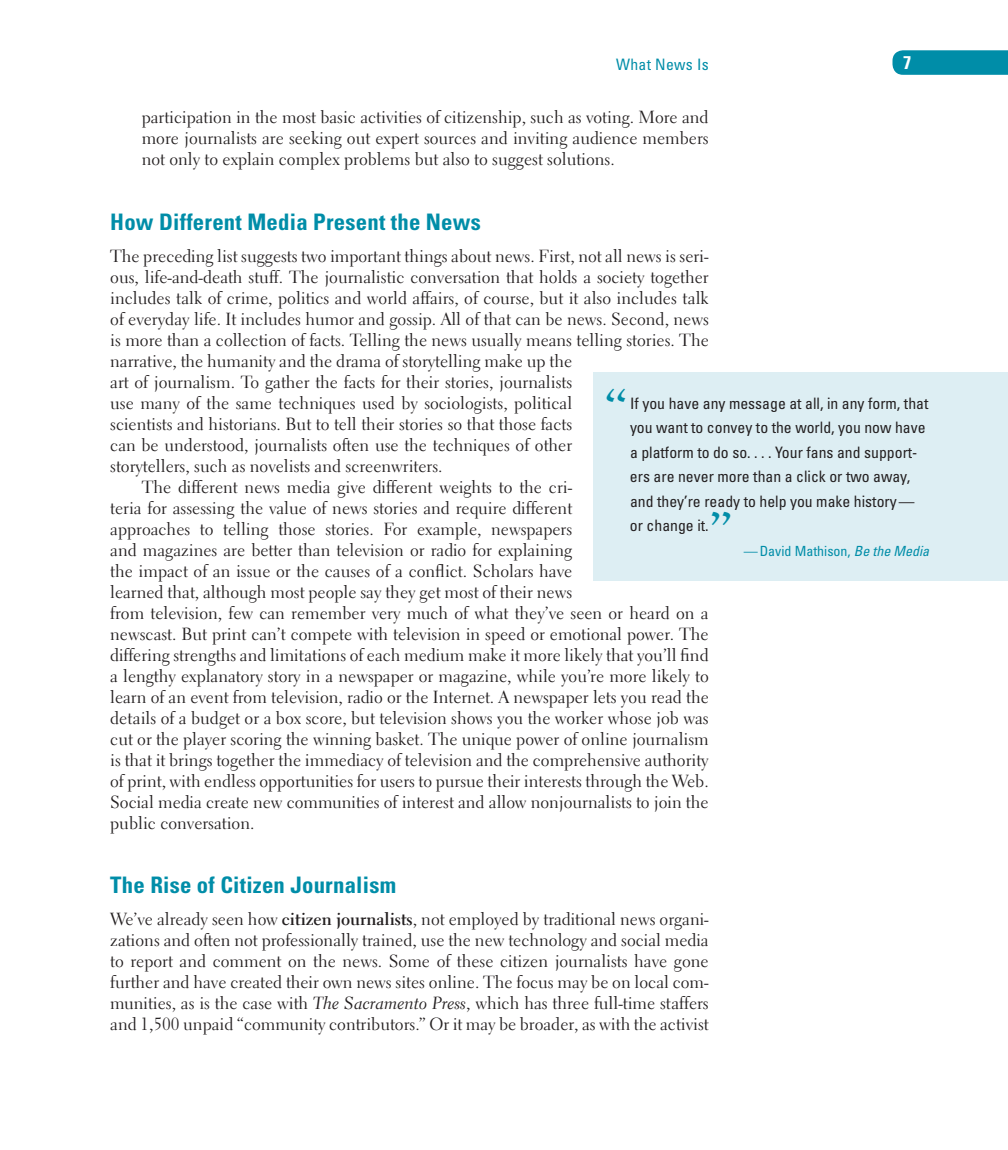
<style>
.page{position:relative;width:1008px;height:1150px;background:#fff}
.page>*{position:absolute;margin:0;border:0;box-sizing:border-box;transform-origin:0 0}
.MN-v2___TXT-v0{font:700 49px "Electra LT Std";color:#008da8}
.t1{font:700 condensed 22.75px "Univers";letter-spacing:.01em;color:#008da8}
.t2{font:700 condensed 18.38px "Univers";color:#fff}
.TXT-ni{font:17.5px/21px "Electra LT Std";color:#231f20}
.TXT{font:17.5px/21px "Electra LT Std";color:#231f20}
.BL-v0{font:17.5px/21px "Electra LT Std";color:#231f20;text-align:justify}
.MN-v2___TXT-v0-2{font:condensed 15.75px/24.5px "Univers";color:#231f20}
.RH-v0{font:condensed 15.75px "Univers";letter-spacing:.02em;color:#008da8}
.MN-v2___SC{font:condensed 14px "Univers";color:#008da8}
.s1{font-style:italic}
.s2{font-weight:700}
.s3{font-family:"Electra LT Std Cursive"}
</style>
<div class="page">
<svg style="left:892px;top:50px;width:116px;height:25px;background:#0a91ab"></svg>
<div style="left:593px;top:372px;width:415px;height:208px;background:#ddeef3"></div>
<p class="RH-v0" style="left:616px;top:54px;width:94px">What News Is</p>
<p class="t2" style="left:903px;top:51px;width:10px">7</p>
<p class="BL-v0" style="left:142px;top:107px;width:568px">participation in the most basic activities of citizenship, such as voting. More and more journalists are seeking out expert sources and inviting audience members not only to explain complex problems but also to suggest solutions.</p>
<p class="t1" style="left:110px;top:208px;width:372px">How Different Media Present the News</p>
<p class="TXT-ni" style="left:110px;top:245px;width:600px">The preceding list suggests two important things about news. First, not all news is seri&shy;ous, life-and-death stuff. The journalistic conversation that holds a society together includes talk of crime, politics and world affairs, of course, but it also includes talk of everyday life. It includes humor and gossip. All of that can be news. Second, news is more than a collection of facts. Telling the news usually means telling stories. The narrative, the humanity and the drama of storytelling make up the<br>art of journalism. To gather the facts for their stories, journalists<br>use many of the same techniques used by sociologists, political<br>scientists and historians. But to tell their stories so that those facts<br>can be understood, journalists often use the techniques of other<br>storytellers, such as novelists and screenwriters.</p>
<p class="TXT" style="left:110px;top:476px;width:600px;text-indent:32px">The different news media give different weights to the cri-<br>teria for assessing the value of news stories and require different<br>approaches to telling those stories. For example, newspapers<br>and magazines are better than television or radio for explaining<br>the impact of an issue or the causes of a conflict. Scholars have<br>learned that, although most people say they get most of their news<br>from television, few can remember very much of what they’ve seen or heard on a newscast. But print can’t compete with television in speed or emotional power. The differing strengths and limitations of each medium make it more likely that you’ll find a lengthy explanatory story in a newspaper or magazine, while you’re more likely to learn of an event from television, radio or the Internet. A newspaper lets you read the details of a budget or a box score, but television shows you the worker whose job was cut or the player scoring the winning basket. The unique power of online journalism is that it brings together the immediacy of television and the comprehensive authority of print, with endless opportunities for users to pursue their interests through the Web.<br>Social media create new communities of interest and allow nonjournalists to join the public conversation.</p>
<p class="MN-v2___TXT-v0" style="left:604px;top:377px;width:26px">“</p>
<p class="MN-v2___TXT-v0-2" style="left:630px;top:391px;width:300px">If you have any message at all, in any form, that you want to convey to the world, you now have a platform to do so. . . . Your fans and support&shy;ers are never more than a click or two away, and they’re ready to help you make history— or change it.</p>
<p class="MN-v2___TXT-v0" style="left:709px;top:500px;width:26px">”</p>
<p class="MN-v2___SC" style="left:744px;top:542px;width:187px">—David Mathison, <span class="s1">Be the Media</span></p>
<p class="t1" style="left:110px;top:871px;width:287px">The Rise of Citizen Journalism</p>
<p class="TXT-ni" style="left:110px;top:908px;width:600px;text-align:justify">We’ve already seen how <span class="s2">citizen journalists</span>, not employed by traditional news organi&shy;zations and often not professionally trained, use the new technology and social media to report and comment on the news. Some of these citizen journalists have gone further and have created their own news sites online. The focus may be on local com&shy;munities, as is the case with <span class="s3">The Sacramento Press</span>, which has three full-time staffers and 1,500 unpaid “community contributors.” Or it may be broader, as with the activist</p>
</div>
